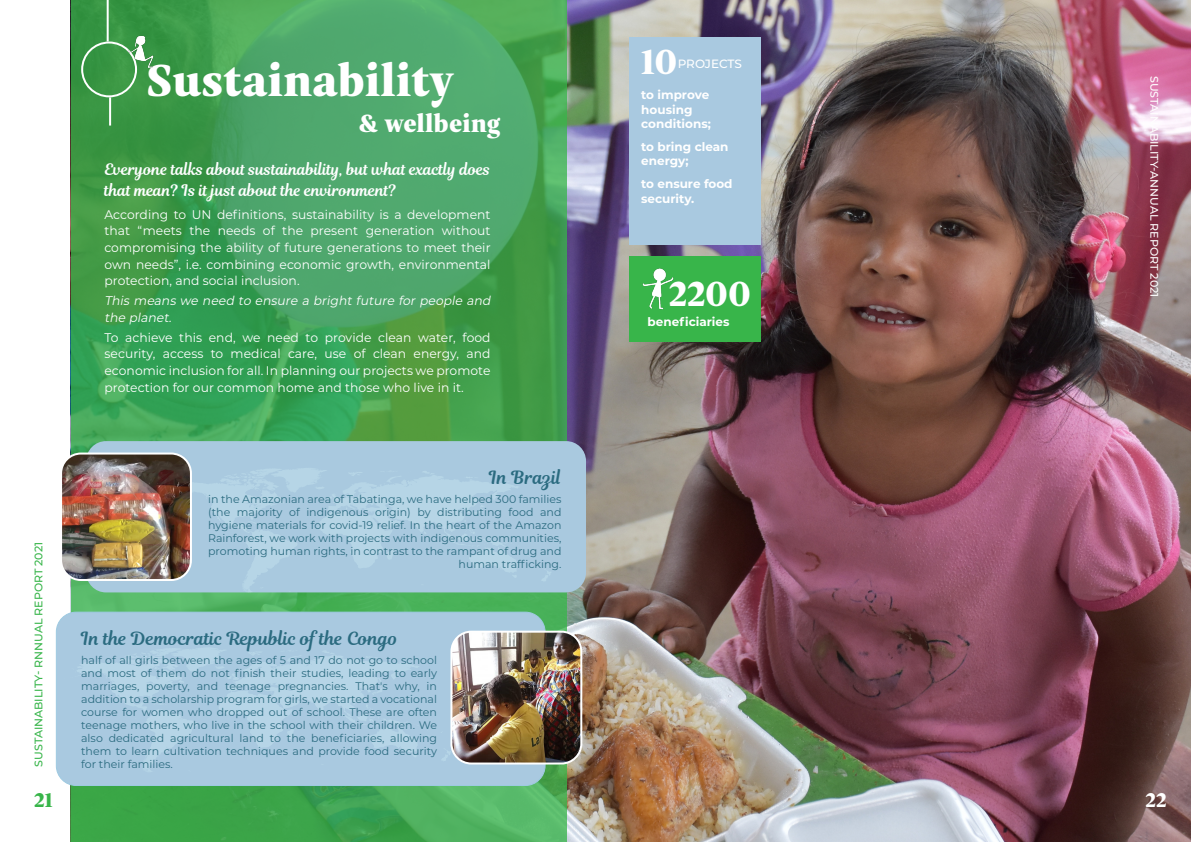
<style>
.page{position:relative;width:1191px;height:842px;background:#fff}
.page>*{position:absolute;margin:0;border:0;box-sizing:border-box;transform-origin:0 0}
.t1{font:900 45px "Indivisa Text Serif";color:#fff}
.t2{font:900 35px "Indivisa Text Serif";color:#fff}
.t3{font:900 25px "Indivisa Text Serif";color:#fff}
.Stile_di_paragrafo_1{font:900 20px "Indivisa Text Serif";color:#38b54a}
.Stile_di_paragrafo_1-2{font:900 20px "Indivisa Text Serif";color:#fff}
.t4{font:18px "Magnolia Script";color:#2b6b80}
.t5{font:15.7px/20.9px "Magnolia Script";color:#fff}
.t6{font:12.5px/16.7px "Montserrat";letter-spacing:.005em;color:#fff;text-align:justify}
.t7{font:italic 12.5px/16.7px "Montserrat";color:#fff}
.t8{font:700 12px/14.4px "Montserrat";color:#fff}
.t9{font:500 12px "Montserrat";letter-spacing:-.01em;color:#fff}
.t10{font:11px/13px "Montserrat";color:#2b6b80;text-align:right}
.Content{font:500 11px "Montserrat";color:#38b54a}
.Content-2{font:500 11px "Montserrat";color:#fff}
</style>
<div class="page">
<img style="left:71px;top:0;width:1120px;height:842px">
<svg style="left:72px;top:0;width:495px;height:842px"></svg>
<div style="left:86px;top:441px;width:500px;height:151px;background:#a9c9df;border-radius:20px"></div>
<svg style="left:160px;top:468px;width:391px;height:129px"></svg>
<hr style="left:107px;top:0;width:2px;height:42px;background:#fff">
<div style="left:81px;top:42px;width:56px;height:55px;border:2px solid #fff;border-radius:50%"></div>
<hr style="left:109px;top:97px;width:2px;height:29px;background:#fff">
<div style="left:629px;top:37px;width:132px;height:207px;background:#a9c9e0"></div>
<div style="left:629px;top:256px;width:132px;height:85px;background:#38b54a"></div>
<img style="left:642px;top:268px;width:32px;height:42px">
<img style="left:63px;top:453px;width:128px;height:127px">
<div style="left:60px;top:452px;width:132px;height:129px;border:2px solid #fff;border-radius:20px"></div>
<img style="left:125px;top:33px;width:33px;height:37px">
<div style="left:56px;top:612px;width:489px;height:173px;background:#a9c9e0;border-radius:20px"></div>
<div style="left:56px;top:612px;width:489px;height:174px;border:1px solid #9ecae1;border-radius:20px"></div>
<img style="left:453px;top:632px;width:128px;height:131px">
<div style="left:450px;top:631px;width:132px;height:133px;border:2px solid #fff;border-radius:20px"></div>
<svg style="left:60px;top:647px;width:391px;height:130px"></svg>
<p class="t1" style="left:147px;top:43px;width:308px">Sustainability</p>
<p class="t3" style="left:358px;top:102px;width:144px">&amp; wellbeing</p>
<p class="t5" style="left:104px;top:159px;width:388px">Everyone talks about sustainability, but what exactly does that mean? Is it just about the environment?</p>
<p class="t6" style="left:104px;top:205px;width:388px">According to UN definitions, sustainability is a development that “meets the needs of the present generation without compromising the ability of future generations to meet their own needs”, i.e. combining economic growth, environmental protection, and social inclusion.</p>
<p class="t7" style="left:104px;top:292px;width:390px">This means we need to ensure a bright future for people and the planet.</p>
<p class="t6" style="left:104px;top:328px;width:388px">To achieve this end, we need to provide clean water, food security, access to medical care, use of clean energy, and economic inclusion for all. In planning our projects we promote protection for our common home and those who live in it.</p>
<p class="Content" style="left:31px;top:767px;width:226px;rotate:-90deg">SUSTAINABILITY- RNNUAL REPORT 2021</p>
<p class="Stile_di_paragrafo_1" style="left:34px;top:783px;width:20px">21</p>
<p class="t4" style="left:489px;top:464px;width:74px">In Brazil</p>
<p class="t10" style="left:208px;top:492px;width:355px">in the Amazonian area of Tabatinga, we have helped 300 families (the majority of indigenous origin) by distributing food and hygiene materials for covid-19 relief. In the heart of the Amazon Rainforest, we work with projects with indigenous communities, promoting human rights, in contrast to the rampant of drug and human trafficking.</p>
<p class="t4" style="left:81px;top:626px;width:318px">In the Democratic Republic of the Congo</p>
<p class="t10" style="left:81px;top:653px;width:357px;text-align:justify">half of all girls between the ages of 5 and 17 do not go to school and most of them do not finish their studies, leading to early marriages, poverty, and teenage pregnancies. That's why, in addition to a scholarship program for girls, we started a vocational course for women who dropped out of school. These are often teenage mothers, who live in the school with their children. We also dedicated agricultural land to the beneficiaries, allowing them to learn cultivation techniques and provide food security for their families.</p>
<p class="t2" style="left:641px;top:32px;width:37px">10</p>
<p class="t8" style="left:641px;top:87px;width:71px">to improve housing conditions;</p>
<p class="t8" style="left:641px;top:139px;width:89px">to bring clean energy;</p>
<p class="t8" style="left:641px;top:176px;width:93px">to ensure food security.</p>
<p class="t9" style="left:677px;top:56px;width:66px">PROJECTS</p>
<p class="t2" style="left:669px;top:265px;width:83px">2200</p>
<p class="t8" style="left:647px;top:314px;width:83px">beneficiaries</p>
<p class="Content-2" style="left:1162px;top:76px;width:223px;rotate:90deg">SUSTAINABILITY-ANNUAL REPORT 2021</p>
<p class="Stile_di_paragrafo_1-2" style="left:1145px;top:783px;width:23px">22</p>
</div>
